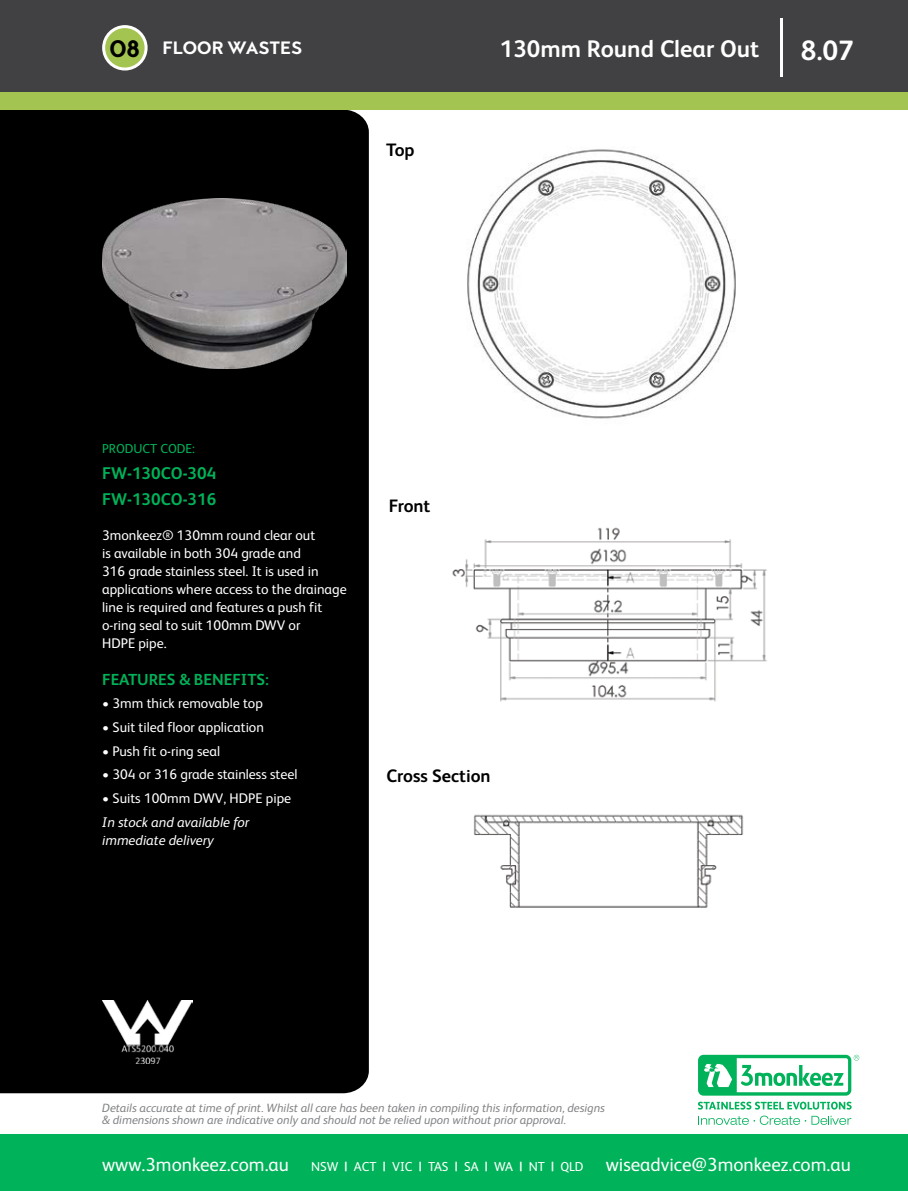
<style>
.page{position:relative;width:908px;height:1191px;background:#fff}
.page>*{position:absolute;margin:0;border:0;box-sizing:border-box;transform-origin:0 0}
.t1{font:700 28px "FS Albert";color:#fff}
.t2{font:700 24px "FS Albert";color:#fff}
.t3{font:19px "FS Albert";color:#fff}
.t4{font:700 18px "FS Albert";color:#000}
.t5{font:900 18px "MTT Milano";color:#fff}
.t6{font:700 17px/26px "FS Albert";color:#00b259}
.t7{font:700 16px "FS Albert";color:#00b259}
.t8{font:14px/18px "FS Albert";color:#fff}
.t9{font:italic 14px/18px "FS Albert";color:#fff}
.t10{font:13px "FS Albert";color:#00b259}
.t11{font:italic 12px/12px "FS Albert";color:#808285}
.s1{font-size:24px;color:#000}
.s2{font-size:13px}
.s3{font-weight:700;font-size:13px}
</style>
<div class="page">
<div style="left:0;top:0;width:907px;height:92px;background:#414042"></div>
<div style="left:0;top:110px;width:369px;height:983px;background:#000"></div>
<hr style="left:780px;top:18px;width:2px;height:59px;background:#fff">
<div style="left:0;top:92px;width:907px;height:18px;background:#a3c450"></div>
<div style="left:0;top:1134px;width:907px;height:57px;background:#00b259"></div>
<div style="left:102px;top:25px;width:45px;height:46px;background:#a3c450;border:3px solid #fff;border-radius:50%"></div>
<svg style="left:853px;top:1054px;width:5px;height:6px"></svg>
<svg style="left:698px;top:1115px;width:107px;height:10px"></svg>
<svg style="left:811px;top:1115px;width:39px;height:9px"></svg>
<svg style="left:698px;top:1101px;width:153px;height:8px"></svg>
<svg style="left:697px;top:1054px;width:153px;height:41px"></svg>
<svg style="left:703px;top:1058px;width:144px;height:34px"></svg>
<img style="left:452px;top:527px;width:315px;height:175px">
<img style="left:102px;top:1000px;width:91px;height:63px">
<img style="left:102px;top:198px;width:244px;height:171px">
<img style="left:467px;top:149px;width:269px;height:270px">
<img style="left:474px;top:814px;width:270px;height:94px">
<p class="t5" style="left:109px;top:38px;width:194px"><span class="s1">08</span> FLOOR WASTES</p>
<p class="t4" style="left:386px;top:139px;width:30px">Top</p>
<h2 class="t2" style="left:499px;top:35px;width:261px">130mm Round Clear Out</h2>
<h1 class="t1" style="left:800px;top:34px;width:55px">8.07</h1>
<p class="t10" style="left:102px;top:441px;width:94px">PRODUCT CODE:</p>
<p class="t6" style="left:102px;top:460px;width:115px">FW-130CO-304<br>FW-130CO-316</p>
<p class="t8" style="left:102px;top:526px;width:246px">3monkeez® 130mm round clear out<br>is available in both 304 grade and<br>316 grade stainless steel. It is used in applications where access to the drainage line is required and features a push fit o-ring seal to suit 100mm DWV or<br>HDPE pipe.</p>
<p class="t7" style="left:102px;top:670px;width:168px">FEATURES &amp; BENEFITS:</p>
<p class="t8" style="left:102px;top:694px;width:162px">• 3mm thick removable top</p>
<p class="t8" style="left:102px;top:718px;width:163px">• Suit tiled floor application</p>
<p class="t8" style="left:102px;top:741px;width:119px">• Push fit o-ring seal</p>
<p class="t8" style="left:102px;top:765px;width:197px">• 304 or 316 grade stainless steel</p>
<p class="t8" style="left:102px;top:789px;width:190px">• Suits 100mm DWV, HDPE pipe</p>
<p class="t9" style="left:102px;top:813px;width:148px">In stock and available for immediate delivery</p>
<p class="t4" style="left:388px;top:495px;width:43px">Front</p>
<p class="t4" style="left:386px;top:766px;width:106px">Cross Section</p>
<p class="t11" style="left:102px;top:1102px;width:504px">Details accurate at time of print. Whilst all care has been taken in compiling this information, designs &amp; dimensions shown are indicative only and should not be relied upon without prior approval.</p>
<h3 class="t3" style="left:102px;top:1153px;width:749px">www.3monkeez.com.au <span class="s2">NSW</span> <span class="s3">|</span> <span class="s2">ACT</span> <span class="s3">|</span> <span class="s2">VIC</span> <span class="s3">|</span> <span class="s2">TAS</span> <span class="s3">|</span> <span class="s2">SA</span> <span class="s3">|</span> <span class="s2">WA</span> <span class="s3">|</span> <span class="s2">NT</span> <span class="s3">|</span> <span class="s2">QLD</span> wiseadvice@3monkeez.com.au</h3>
</div>
